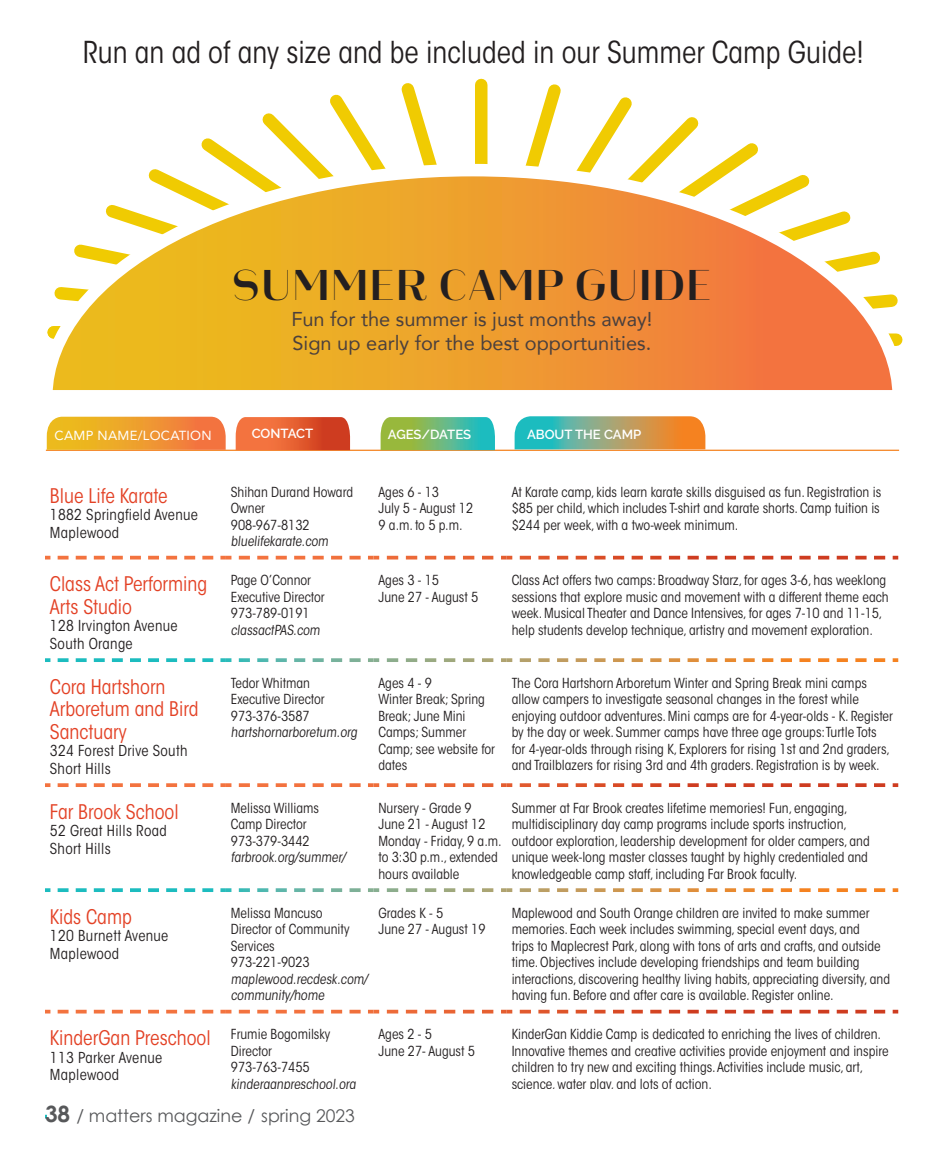
<style>
.page{position:relative;width:945px;height:1170px;background:#fff}
.page>*{position:absolute;margin:0;border:0;box-sizing:border-box;transform-origin:0 0}
.Gift_Guide_Store{font:700 46.25px "Heimat Display 12";color:#231f20}
.Gift_Guide_Store-2{font:condensed 30px "ITC Avant Garde Std";color:#231f20}
.School_name{font:condensed 20px/22.5px "ITC Avant Garde Std";color:#e34125}
.camp_script{font:20px/24px "Avenir";color:#4b403d}
.left_page_number{font:17.5px "Century Gothic";color:#57585a}
.Camp_Address{font:condensed 15px "ITC Avant Garde Std";letter-spacing:.02em;color:#231f20}
.Camp_Guide_copy{font:condensed 13.75px/16.5px "ITC Avant Garde Std";color:#231f20}
.header_text{font:600 13.12px "Raleway";color:#fff}
.School_name-2{font:13.12px "Avenir";letter-spacing:.02em;color:#fff}
.s1{font-weight:700;font-size:22.5px}
</style>
<div class="page">
<hr style="left:46px;top:450px;width:853px;height:1px;background:#f58320">
<svg style="left:45px;top:556px;width:5px;height:4px"></svg>
<svg style="left:58px;top:556px;width:173px;height:4px"></svg>
<svg style="left:239px;top:556px;width:140px;height:4px"></svg>
<svg style="left:387px;top:556px;width:125px;height:4px"></svg>
<svg style="left:520px;top:556px;width:378px;height:4px"></svg>
<svg style="left:45px;top:783px;width:5px;height:4px"></svg>
<svg style="left:58px;top:783px;width:173px;height:4px"></svg>
<svg style="left:239px;top:783px;width:140px;height:4px"></svg>
<svg style="left:387px;top:783px;width:125px;height:4px"></svg>
<svg style="left:520px;top:783px;width:378px;height:4px"></svg>
<svg style="left:45px;top:1010px;width:5px;height:4px"></svg>
<svg style="left:58px;top:1010px;width:173px;height:4px"></svg>
<svg style="left:239px;top:1010px;width:140px;height:4px"></svg>
<svg style="left:387px;top:1010px;width:125px;height:4px"></svg>
<svg style="left:520px;top:1010px;width:378px;height:4px"></svg>
<svg style="left:45px;top:658px;width:5px;height:4px"></svg>
<svg style="left:58px;top:658px;width:173px;height:4px"></svg>
<svg style="left:239px;top:658px;width:140px;height:4px"></svg>
<svg style="left:387px;top:658px;width:125px;height:4px"></svg>
<svg style="left:520px;top:658px;width:378px;height:4px"></svg>
<svg style="left:45px;top:888px;width:5px;height:4px"></svg>
<svg style="left:58px;top:888px;width:173px;height:4px"></svg>
<svg style="left:239px;top:888px;width:140px;height:4px"></svg>
<svg style="left:387px;top:888px;width:125px;height:4px"></svg>
<svg style="left:520px;top:888px;width:378px;height:4px"></svg>
<svg style="left:201px;top:78px;width:557px;height:80px"></svg>
<svg style="left:47px;top:158px;width:856px;height:232px"></svg>
<svg style="left:47px;top:417px;width:179px;height:33px;background:#ef9c33"></svg>
<svg style="left:236px;top:417px;width:114px;height:33px;background:#e35e34"></svg>
<svg style="left:515px;top:416px;width:190px;height:33px;background:#97a579"></svg>
<svg style="left:381px;top:417px;width:114px;height:33px;background:#6abb7b"></svg>
<p class="Gift_Guide_Store-2" style="left:83px;top:34px;width:783px">Run an ad of any size and be included in our Summer Camp Guide!</p>
<p class="Gift_Guide_Store" style="left:231px;top:255px;width:483px">SUMMER CAMP GUIDE</p>
<p class="camp_script" style="left:291px;top:307px;width:362px">Fun for the summer is just months away!<br>Sign up early for the best opportunities.</p>
<p class="School_name-2" style="left:54px;top:425px;width:159px">CAMP NAME/LOCATION</p>
<p class="header_text" style="left:252px;top:426px;width:63px">CONTACT</p>
<p class="header_text" style="left:388px;top:427px;width:85px">AGES/DATES</p>
<p class="header_text" style="left:527px;top:427px;width:116px">ABOUT THE CAMP</p>
<p class="School_name" style="left:50px;top:485px;width:119px">Blue Life Karate</p>
<p class="Camp_Address" style="left:50px;top:506px;width:150px">1882 Springfield Avenue</p>
<p class="Camp_Address" style="left:50px;top:523px;width:71px">Maplewood</p>
<p class="Camp_Guide_copy" style="left:231px;top:484px;width:124px">Shihan Durand Howard</p>
<p class="Camp_Guide_copy" style="left:231px;top:500px;width:36px">Owner</p>
<p class="Camp_Guide_copy" style="left:231px;top:517px;width:80px">908-967-8132</p>
<p class="Camp_Guide_copy" style="left:231px;top:533px;width:101px">bluelifekarate.com</p>
<p class="Camp_Guide_copy" style="left:378px;top:484px;width:62px">Ages 6 - 13</p>
<p class="Camp_Guide_copy" style="left:378px;top:500px;width:96px">July 5 - August 12</p>
<p class="Camp_Guide_copy" style="left:378px;top:517px;width:86px">9 a.m. to 5 p.m.</p>
<p class="Camp_Guide_copy" style="left:512px;top:484px;width:371px;text-align:justify">At Karate camp, kids learn karate skills disguised as fun. Registration is $85 per child, which includes T-shirt and karate shorts. Camp tuition is $244 per week, with a two-week minimum.</p>
<p class="School_name" style="left:50px;top:573px;width:159px">Class Act Performing<br>Arts Studio</p>
<p class="Camp_Address" style="left:50px;top:617px;width:129px">128 Irvington Avenue</p>
<p class="Camp_Address" style="left:50px;top:634px;width:84px">South Orange</p>
<p class="School_name" style="left:50px;top:676px;width:150px">Cora Hartshorn<br>Arboretum and Bird<br>Sanctuary</p>
<p class="Camp_Address" style="left:50px;top:742px;width:139px">324 Forest Drive South</p>
<p class="Camp_Address" style="left:50px;top:759px;width:62px">Short Hills</p>
<p class="Camp_Guide_copy" style="left:231px;top:572px;width:82px">Page O’Connor</p>
<p class="Camp_Guide_copy" style="left:231px;top:589px;width:95px">Executive Director</p>
<p class="Camp_Guide_copy" style="left:231px;top:605px;width:80px">973-789-0191</p>
<p class="Camp_Guide_copy" style="left:231px;top:622px;width:93px">classactPAS.com</p>
<p class="Camp_Guide_copy" style="left:231px;top:675px;width:81px">Tedor Whitman</p>
<p class="Camp_Guide_copy" style="left:231px;top:691px;width:95px">Executive Director</p>
<p class="Camp_Guide_copy" style="left:231px;top:708px;width:80px">973-376-3587</p>
<p class="Camp_Guide_copy" style="left:231px;top:724px;width:130px">hartshornarboretum.org</p>
<p class="Camp_Guide_copy" style="left:378px;top:572px;width:62px">Ages 3 - 15</p>
<p class="Camp_Guide_copy" style="left:378px;top:589px;width:101px">June 27 - August 5</p>
<p class="Camp_Guide_copy" style="left:378px;top:675px;width:55px">Ages 4 - 9</p>
<p class="Camp_Guide_copy" style="left:378px;top:691px;width:118px">Winter Break; Spring<br>Break; June Mini<br>Camps; Summer<br>Camp; see website for dates</p>
<p class="Camp_Guide_copy" style="left:512px;top:572px;width:379px">Class Act offers two camps: Broadway Starz, for ages 3-6, has weeklong sessions that explore music and movement with a different theme each week. Musical Theater and Dance Intensives, for ages 7-10 and 11-15, help students develop technique, artistry and movement exploration.</p>
<p class="Camp_Guide_copy" style="left:512px;top:675px;width:383px">The Cora Hartshorn Arboretum Winter and Spring Break mini camps allow campers to investigate seasonal changes in the forest while enjoying outdoor adventures. Mini camps are for 4-year-olds - K. Register by the day or week. Summer camps have three age groups: Turtle Tots for 4-year-olds through rising K, Explorers for rising 1st and 2nd graders, and Trailblazers for rising 3rd and 4th graders. Registration is by week.</p>
<p class="School_name" style="left:50px;top:801px;width:130px">Far Brook School</p>
<p class="Camp_Address" style="left:50px;top:822px;width:118px">52 Great Hills Road</p>
<p class="Camp_Address" style="left:50px;top:839px;width:62px">Short Hills</p>
<p class="Camp_Guide_copy" style="left:231px;top:800px;width:90px">Melissa Williams</p>
<p class="Camp_Guide_copy" style="left:231px;top:816px;width:77px">Camp Director</p>
<p class="Camp_Guide_copy" style="left:231px;top:833px;width:80px">973-379-3442</p>
<p class="Camp_Guide_copy" style="left:231px;top:849px;width:116px">farbrook.org/summer/</p>
<p class="Camp_Guide_copy" style="left:378px;top:800px;width:95px">Nursery - Grade 9</p>
<p class="Camp_Guide_copy" style="left:378px;top:816px;width:109px">June 21 - August 12</p>
<p class="Camp_Guide_copy" style="left:378px;top:833px;width:125px">Monday - Friday, 9 a.m. to 3:30 p.m., extended hours available</p>
<p class="School_name" style="left:50px;top:906px;width:84px">Kids Camp</p>
<p class="Camp_Address" style="left:50px;top:927px;width:120px">120 Burnett Avenue</p>
<p class="Camp_Address" style="left:50px;top:944px;width:71px">Maplewood</p>
<p class="Camp_Guide_copy" style="left:231px;top:905px;width:93px">Melissa Mancuso</p>
<p class="Camp_Guide_copy" style="left:231px;top:921px;width:120px">Director of Community<br>Services</p>
<p class="Camp_Guide_copy" style="left:231px;top:954px;width:80px">973-221-9023</p>
<p class="Camp_Guide_copy" style="left:231px;top:971px;width:138px">maplewood.recdesk.com/ community/home</p>
<p class="Camp_Guide_copy" style="left:378px;top:905px;width:66px">Grades K - 5</p>
<p class="Camp_Guide_copy" style="left:378px;top:921px;width:109px">June 27 - August 19</p>
<p class="School_name" style="left:50px;top:1027px;width:162px">KinderGan Preschool</p>
<p class="Camp_Address" style="left:50px;top:1048px;width:114px">113 Parker Avenue</p>
<p class="Camp_Address" style="left:50px;top:1066px;width:71px">Maplewood</p>
<p class="Camp_Guide_copy" style="left:231px;top:1026px;width:101px">Frumie Bogomilsky<br>Director</p>
<p class="Camp_Guide_copy" style="left:231px;top:1059px;width:80px">973-763-7455</p>
<p class="Camp_Guide_copy" style="left:231px;top:1076px;width:129px">kinderganpreschool.org</p>
<p class="left_page_number" style="left:45px;top:1104px;width:311px"><span class="s1">38</span> / matters magazine / spring 2023</p>
<p class="Camp_Guide_copy" style="left:378px;top:1026px;width:55px">Ages 2 - 5</p>
<p class="Camp_Guide_copy" style="left:378px;top:1043px;width:98px">June 27- August 5</p>
<p class="Camp_Guide_copy" style="left:512px;top:800px;width:360px">Summer at Far Brook creates lifetime memories! Fun, engaging, multidisciplinary day camp programs include sports instruction, outdoor exploration, leadership development for older campers, and unique week-long master classes taught by highly credentialed and knowledgeable camp staff, including Far Brook faculty.</p>
<p class="Camp_Guide_copy" style="left:512px;top:905px;width:380px">Maplewood and South Orange children are invited to make summer memories. Each week includes swimming, special event days, and<br>trips to Maplecrest Park, along with tons of arts and crafts, and outside time. Objectives include developing friendships and team building interactions, discovering healthy living habits, appreciating diversity, and having fun. Before and after care is available. Register online.</p>
<p class="Camp_Guide_copy" style="left:512px;top:1026px;width:378px">KinderGan Kiddie Camp is dedicated to enriching the lives of children.<br>Innovative themes and creative activities provide enjoyment and inspire children to try new and exciting things. Activities include music, art, science, water play, and lots of action.</p>
</div>
